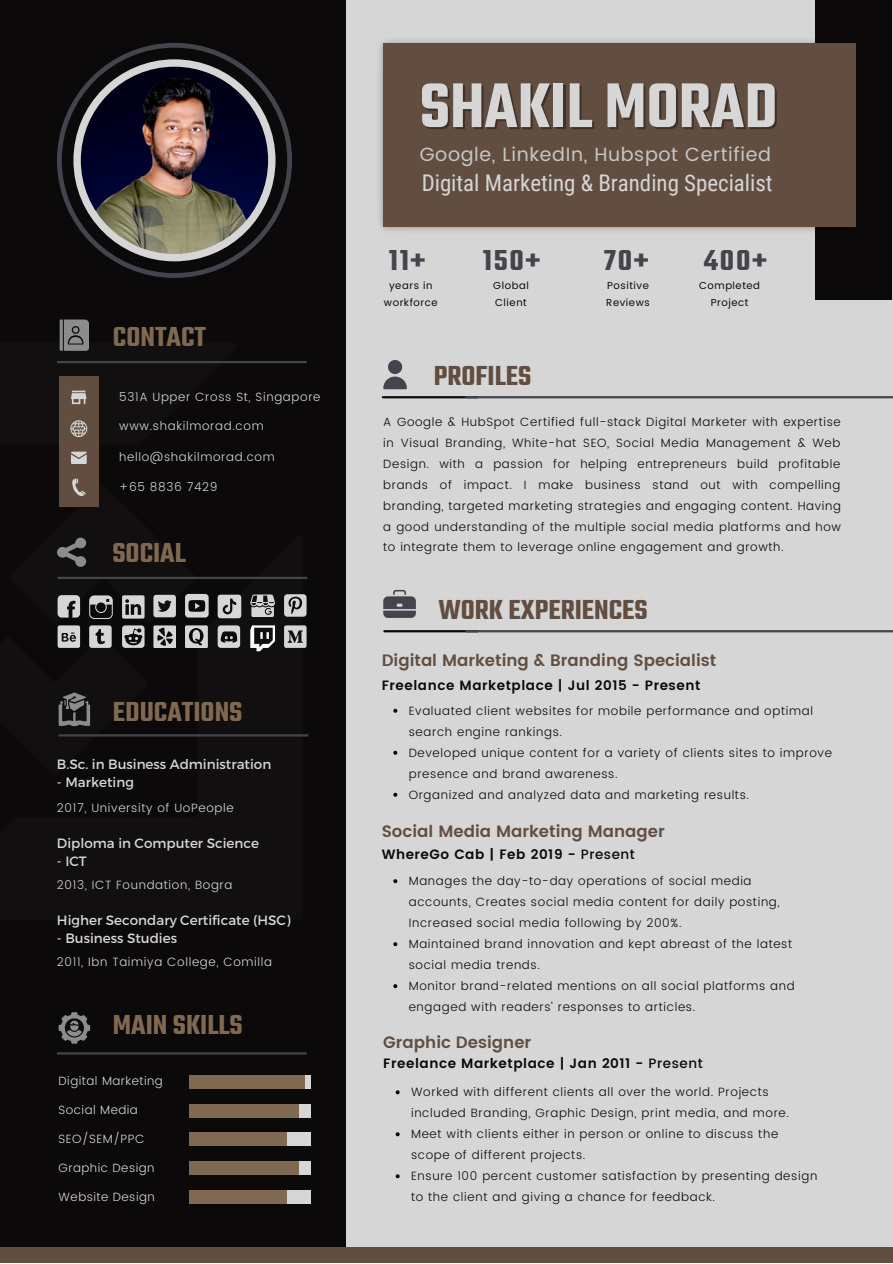
<style>
.page{position:relative;width:893px;height:1264px;background:#fff}
.page>*{position:absolute;margin:0;border:0;box-sizing:border-box;transform-origin:0 0}
.t1{font:600 68.7px "Teko";color:#d6d6d6}
.t2{font:600 31.5px "Teko";letter-spacing:.055em;color:#44444c}
.t3{font:600 30px "Teko";color:#7f6951}
.t4{font:600 30px "Teko";color:#614e41}
.t5{font:22.95px "Roboto Condensed";color:#d6d6d6}
.t6{font:19.2px "Poppins";letter-spacing:.035em;color:#c6c6c6}
.t7{font:600 16.5px "Poppins";color:#614e41}
.t8{font:13.5px "Montserrat";color:#d6d6d6}
.t9{font:600 13.5px "Poppins";letter-spacing:.04em;color:#0b0909}
.t10{font:300 12px/21px "Poppins";letter-spacing:.055em;color:#0b0909}
.t11{font:300 12px "Poppins";letter-spacing:.055em;color:#d6d6d6}
.t12{font:10.05px/17.7px "Poppins";letter-spacing:.055em;color:#0b0909;text-align:center}
.s1{font-weight:500}
</style>
<div class="page">
<div style="left:0;top:0;width:892px;height:1262px;background:#d6d6d6"></div>
<div style="left:815px;top:0;width:77px;height:299px;background:#0b0909"></div>
<img style="left:379px;top:40px;width:477px;height:191px">
<div style="left:383px;top:43px;width:472px;height:184px;background:#614e41"></div>
<div style="left:0;top:0;width:345px;height:1262px;background:#0b0909"></div>
<img style="left:57px;top:343px;width:245px;height:394px">
<div style="left:59px;top:377px;width:40px;height:130px;background:#614e41"></div>
<svg style="left:71px;top:451px;width:16px;height:13px"></svg>
<svg style="left:72px;top:478px;width:14px;height:18px"></svg>
<hr style="left:57px;top:361px;width:250px;height:2px;background:#44444c">
<hr style="left:59px;top:734px;width:249px;height:2px;background:#44444c">
<hr style="left:57px;top:1052px;width:250px;height:2px;background:#44444c">
<svg style="left:304px;top:1075px;width:6px;height:14px"></svg>
<div style="left:188px;top:1075px;width:116px;height:14px;background:#7f6951"></div>
<div style="left:188px;top:1132px;width:122px;height:14px;background:#d6d6d6"></div>
<div style="left:188px;top:1132px;width:98px;height:14px;background:#7f6951"></div>
<div style="left:188px;top:1190px;width:122px;height:13px;background:#d6d6d6"></div>
<div style="left:188px;top:1190px;width:98px;height:13px;background:#7f6951"></div>
<div style="left:188px;top:1104px;width:122px;height:14px;background:#d6d6d6"></div>
<div style="left:188px;top:1104px;width:110px;height:14px;background:#7f6951"></div>
<div style="left:188px;top:1161px;width:122px;height:14px;background:#d6d6d6"></div>
<div style="left:188px;top:1161px;width:110px;height:14px;background:#7f6951"></div>
<svg style="left:57px;top:43px;width:235px;height:235px"></svg>
<div style="left:73px;top:59px;width:202px;height:202px;background:#d6d6d6;border-radius:50%"></div>
<img style="left:81px;top:67px;width:187px;height:187px;border-radius:50%">
<hr style="left:383px;top:396px;width:94px;height:2px;background:#0b0909">
<hr style="left:466px;top:396px;width:426px;height:2px;background:#44444c">
<hr style="left:384px;top:630px;width:93px;height:2px;background:#0b0909">
<hr style="left:466px;top:630px;width:426px;height:2px;background:#44444c">
<svg style="left:60px;top:319px;width:29px;height:32px"></svg>
<svg style="left:59px;top:692px;width:31px;height:34px"></svg>
<svg style="left:59px;top:1012px;width:31px;height:31px"></svg>
<svg style="left:71px;top:390px;width:15px;height:14px"></svg>
<svg style="left:70px;top:420px;width:17px;height:17px"></svg>
<svg style="left:383px;top:360px;width:24px;height:29px"></svg>
<svg style="left:383px;top:590px;width:33px;height:28px"></svg>
<hr style="left:58px;top:576px;width:249px;height:3px;background:#44444c">
<svg style="left:57px;top:537px;width:29px;height:30px"></svg>
<svg style="left:58px;top:595px;width:22px;height:22px"></svg>
<svg style="left:89px;top:595px;width:24px;height:24px"></svg>
<svg style="left:122px;top:595px;width:22px;height:23px"></svg>
<svg style="left:153px;top:595px;width:23px;height:22px"></svg>
<div style="left:185px;top:594px;width:24px;height:23px;background:#d6d6d6;border-radius:4px"></div>
<svg style="left:188px;top:600px;width:17px;height:11px"></svg>
<svg style="left:218px;top:594px;width:23px;height:24px"></svg>
<svg style="left:250px;top:594px;width:25px;height:23px"></svg>
<svg style="left:284px;top:594px;width:22px;height:22px"></svg>
<svg style="left:58px;top:625px;width:22px;height:23px"></svg>
<svg style="left:89px;top:625px;width:23px;height:23px"></svg>
<svg style="left:122px;top:625px;width:22px;height:23px"></svg>
<div style="left:153px;top:625px;width:23px;height:23px;background:#d6d6d6"></div>
<svg style="left:157px;top:627px;width:16px;height:18px"></svg>
<div style="left:185px;top:625px;width:23px;height:23px;background:#d6d6d6"></div>
<svg style="left:189px;top:628px;width:14px;height:17px"></svg>
<svg style="left:218px;top:625px;width:22px;height:23px"></svg>
<svg style="left:250px;top:625px;width:25px;height:26px"></svg>
<svg style="left:284px;top:625px;width:22px;height:23px"></svg>
<div style="left:0;top:1246px;width:892px;height:16px;background:#614e41"></div>
<svg style="left:393px;top:708px;width:4px;height:4px"></svg>
<svg style="left:393px;top:750px;width:4px;height:4px"></svg>
<svg style="left:393px;top:792px;width:4px;height:4px"></svg>
<svg style="left:393px;top:879px;width:4px;height:4px"></svg>
<svg style="left:393px;top:942px;width:4px;height:4px"></svg>
<svg style="left:393px;top:984px;width:4px;height:4px"></svg>
<svg style="left:395px;top:1090px;width:4px;height:4px"></svg>
<svg style="left:395px;top:1132px;width:4px;height:4px"></svg>
<svg style="left:395px;top:1174px;width:4px;height:4px"></svg>
<p class="t3" style="left:113px;top:317px;width:95px">CONTACT</p>
<p class="t11" style="left:119px;top:390px;width:203px">531A Upper Cross St, Singapore</p>
<p class="t11" style="left:119px;top:418px;width:146px">www.shakilmorad.com</p>
<p class="t11" style="left:119px;top:450px;width:157px">hello@shakilmorad.com</p>
<p class="t11" style="left:119px;top:480px;width:100px">+65 8836 7429</p>
<p class="t3" style="left:112px;top:533px;width:75px">SOCIAL</p>
<p class="t3" style="left:113px;top:692px;width:131px">EDUCATIONS</p>
<p class="t8" style="left:57px;top:755px;width:216px">B.Sc. in Business Administration</p>
<p class="t8" style="left:57px;top:773px;width:78px">- Marketing</p>
<p class="t11" style="left:57px;top:801px;width:178px">2017, University of UoPeople</p>
<p class="t8" style="left:57px;top:834px;width:203px">Diploma in Computer Science</p>
<p class="t8" style="left:57px;top:852px;width:31px">- ICT</p>
<p class="t11" style="left:57px;top:877px;width:177px">2013, ICT Foundation, Bogra</p>
<p class="t8" style="left:57px;top:911px;width:235px">Higher Secondary Certificate (HSC)</p>
<p class="t8" style="left:57px;top:929px;width:121px">- Business Studies</p>
<p class="t11" style="left:57px;top:955px;width:217px">2011, Ibn Taimiya College, Comilla</p>
<p class="t3" style="left:113px;top:1005px;width:131px">MAIN SKILLS</p>
<p class="t11" style="left:59px;top:1074px;width:106px">Digital Marketing</p>
<p class="t11" style="left:59px;top:1102px;width:81px">Social Media</p>
<p class="t11" style="left:59px;top:1131px;width:87px">SEO/SEM/PPC</p>
<p class="t11" style="left:59px;top:1160px;width:97px">Graphic Design</p>
<p class="t11" style="left:59px;top:1189px;width:98px">Website Design</p>
<p class="t1" style="left:419px;top:61px;width:359px">SHAKIL MORAD</p>
<p class="t6" style="left:419px;top:143px;width:353px">Google, LinkedIn, Hubspot Certified</p>
<p class="t5" style="left:421px;top:170px;width:352px">Digital Marketing &amp; Branding Specialist</p>
<p class="t2" style="left:389px;top:240px;width:38px">11+</p>
<p class="t12" style="left:384px;top:276px;width:55px">years in workforce</p>
<p class="t2" style="left:483px;top:240px;width:59px">150+</p>
<p class="t12" style="left:493px;top:276px;width:37px">Global</p>
<p class="t12" style="left:495px;top:294px;width:33px">Client</p>
<p class="t4" style="left:434px;top:356px;width:99px">PROFILES</p>
<p class="t2" style="left:604px;top:240px;width:46px">70+</p>
<p class="t12" style="left:606px;top:276px;width:45px;text-align:left">Positive<br>Reviews</p>
<p class="t2" style="left:703px;top:240px;width:65px">400+</p>
<p class="t12" style="left:699px;top:276px;width:62px">Completed</p>
<p class="t12" style="left:710px;top:294px;width:39px">Project</p>
<p class="t10" style="left:383px;top:411px;width:459px;text-align:justify">A Google &amp; HubSpot Certified full-stack Digital Marketer with expertise in Visual Branding, White-hat SEO, Social Media Management &amp; Web Design. with a passion for helping entrepreneurs build profitable brands of impact. I make business stand out with compelling branding, targeted marketing strategies and engaging content. Having a good understanding of the multiple social media platforms and how to integrate them to leverage online engagement and growth.</p>
<p class="t4" style="left:438px;top:590px;width:211px">WORK EXPERIENCES</p>
<p class="t7" style="left:381px;top:651px;width:336px">Digital Marketing &amp; Branding Specialist</p>
<p class="t9" style="left:381px;top:677px;width:320px">Freelance Marketplace | Jul 2015 - Present</p>
<p class="t10" style="left:408px;top:700px;width:405px">Evaluated client websites for mobile performance and optimal search engine rankings.</p>
<p class="t10" style="left:408px;top:742px;width:424px">Developed unique content for a variety of clients sites to improve presence and brand awareness.</p>
<p class="t10" style="left:408px;top:784px;width:342px">Organized and analyzed data and marketing results.</p>
<p class="t7" style="left:381px;top:821px;width:285px">Social Media Marketing Manager</p>
<p class="t9" style="left:381px;top:846px;width:255px">WhereGo Cab | Feb 2019 - <span class="s1">Present</span></p>
<p class="t10" style="left:408px;top:870px;width:372px">Manages the day-to-day operations of social media accounts, Creates social media content for daily posting,<br>Increased social media following by 200%.</p>
<p class="t10" style="left:408px;top:933px;width:385px">Maintained brand innovation and kept abreast of the latest social media trends.</p>
<p class="t10" style="left:408px;top:975px;width:387px">Monitor brand-related mentions on all social platforms and engaged with readers’ responses to articles.</p>
<p class="t7" style="left:383px;top:1032px;width:149px">Graphic Designer</p>
<p class="t9" style="left:383px;top:1055px;width:321px">Freelance Marketplace | Jan 2011 - <span class="s1">Present</span></p>
<p class="t10" style="left:411px;top:1081px;width:379px">Worked with different clients all over the world. Projects included Branding, Graphic Design, print media, and more.</p>
<p class="t10" style="left:411px;top:1123px;width:368px">Meet with clients either in person or online to discuss the scope of different projects.</p>
<p class="t10" style="left:411px;top:1165px;width:408px">Ensure 100 percent customer satisfaction by presenting design to the client and giving a chance for feedback.</p>
</div>
